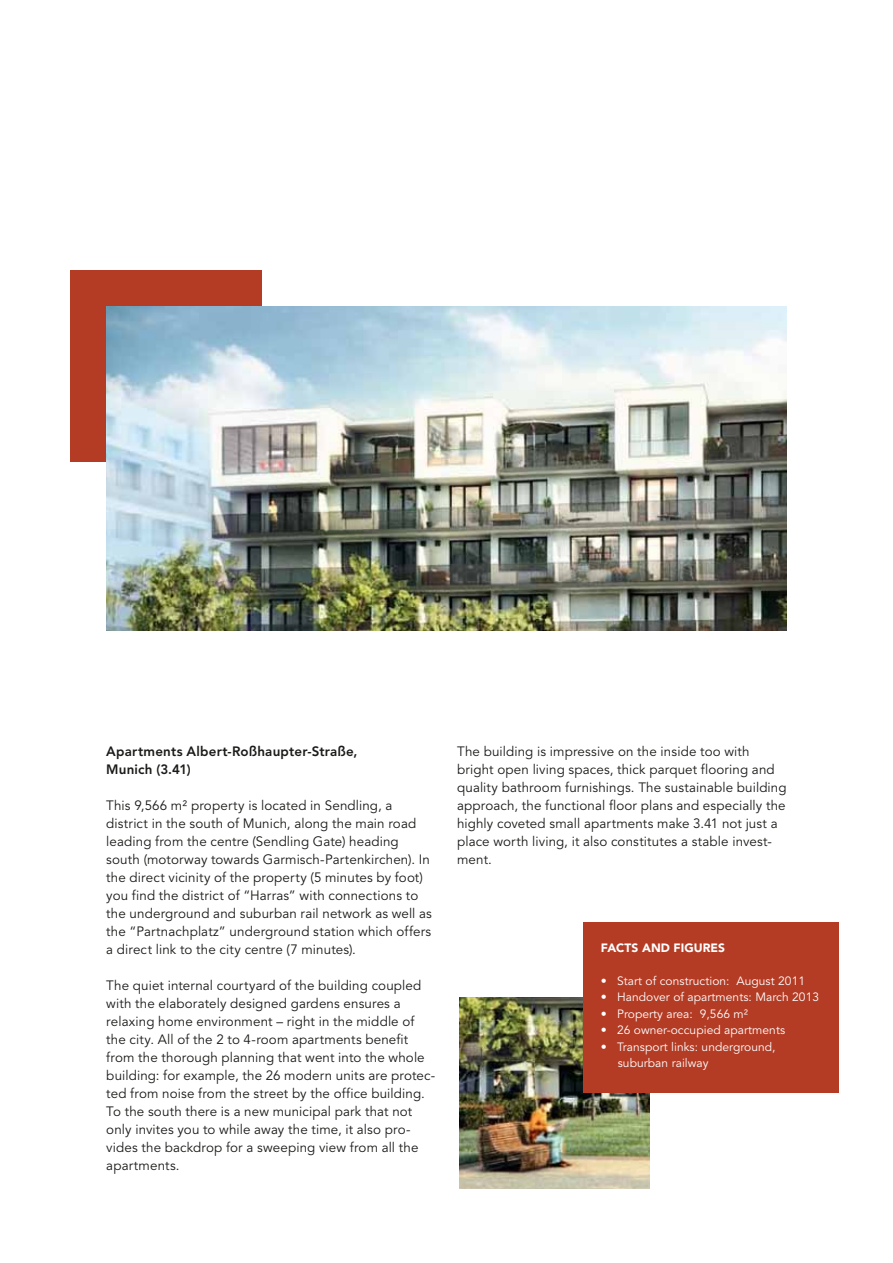
<style>
.page{position:relative;width:893px;height:1263px;background:#fff}
.page>*{position:absolute;margin:0;border:0;box-sizing:border-box;transform-origin:0 0}
.t1{font:13.5px/18px "Avenir";letter-spacing:.01em;color:#1a1a18}
.t2{font:800 13.5px/18px "Avenir";letter-spacing:.015em;color:#1a1a18}
.t3{font:12px/16.5px "Avenir";letter-spacing:.005em;color:#fff}
.t4{font:900 12px "Avenir";letter-spacing:.005em;color:#fff}
</style>
<div class="page">
<div style="left:70px;top:270px;width:191px;height:191px;background:#b43c25"></div>
<img style="left:106px;top:306px;width:681px;height:324px">
<img style="left:459px;top:998px;width:190px;height:190px">
<div style="left:584px;top:923px;width:255px;height:170px;background:#b43c25"></div>
<p class="t2" style="left:106px;top:742px;width:253px">Apartments Albert-Roßhaupter-Straße,<br>Munich (3.41)</p>
<p class="t1" style="left:106px;top:797px;width:327px">This 9,566 m² property is located in Sendling, a district in the south of Munich, along the main road leading from the centre (Sendling Gate) heading south (motorway towards Garmisch-Partenkirchen). In the direct vicinity of the property (5 minutes by foot) you find the district of “Harras” with connections to the underground and suburban rail network as well as the “Partnachplatz” underground station which offers a direct link to the city centre (7 minutes).</p>
<p class="t1" style="left:106px;top:977px;width:330px">The quiet internal courtyard of the building coupled with the elaborately designed gardens ensures a relaxing home environment – right in the middle of the city. All of the 2 to 4-room apartments benefit from the thorough planning that went into the whole building: for example, the 26 modern units are protec&shy;ted from noise from the street by the office building.<br>To the south there is a new municipal park that not only invites you to while away the time, it also pro&shy;vides the backdrop for a sweeping view from all the apartments.</p>
<p class="t1" style="left:457px;top:743px;width:331px">The building is impressive on the inside too with bright open living spaces, thick parquet flooring and quality bathroom furnishings. The sustainable building approach, the functional floor plans and especially the highly coveted small apartments make 3.41 not just a place worth living, it also constitutes a stable invest&shy;ment.</p>
<p class="t4" style="left:601px;top:940px;width:126px">FACTS AND FIGURES</p>
<p class="t3" style="left:601px;top:973px;width:206px">• Start of construction: August 2011</p>
<p class="t3" style="left:601px;top:989px;width:220px">• Handover of apartments: March 2013</p>
<p class="t3" style="left:601px;top:1006px;width:149px">• Property area: 9,566 m²</p>
<p class="t3" style="left:601px;top:1022px;width:186px">• 26 owner-occupied apartments</p>
<p class="t3" style="left:618px;top:1039px;width:159px;text-indent:-17px">• Transport links: underground, suburban railway</p>
</div>
